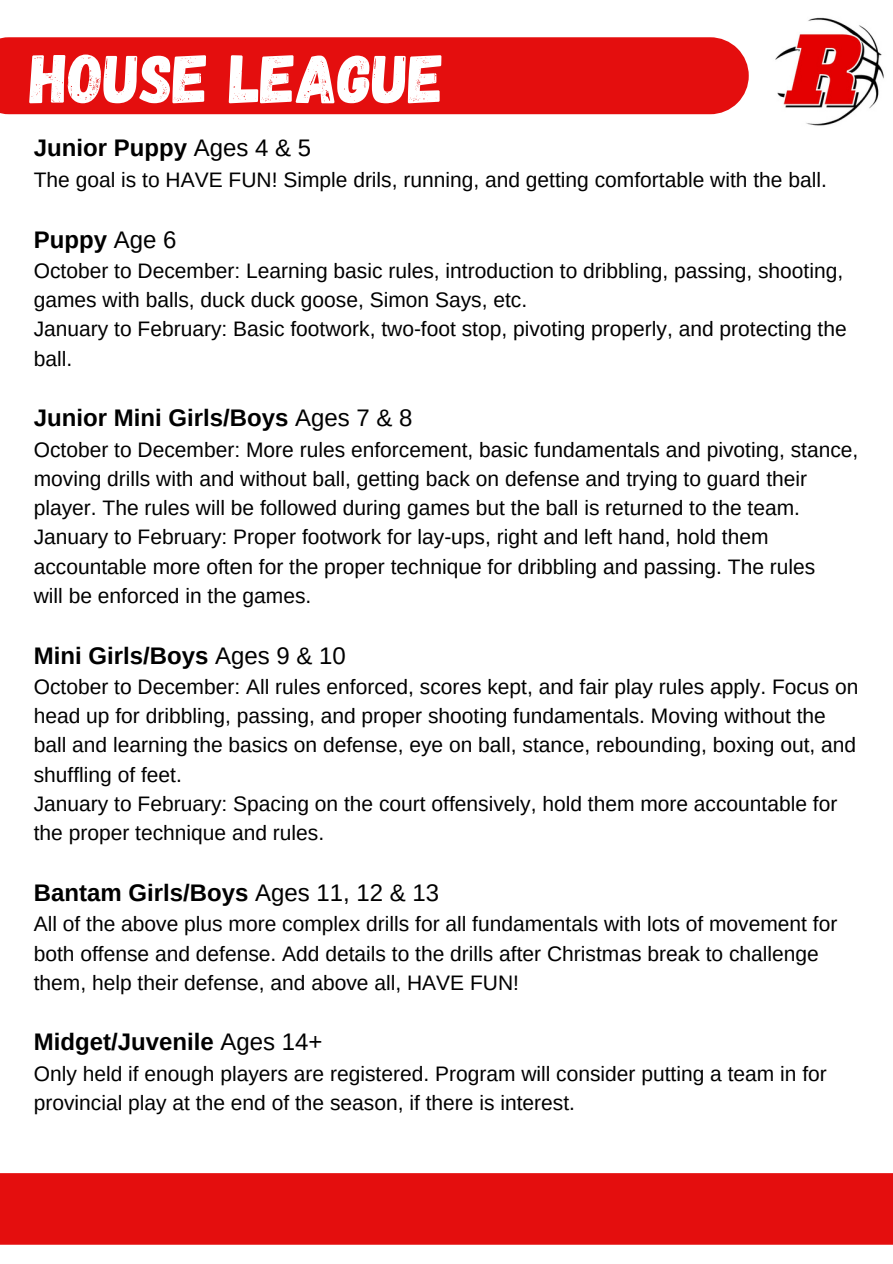
<style>
.page{position:relative;width:893px;height:1264px;background:#fff}
.page>*{position:absolute;margin:0;border:0;box-sizing:border-box;transform-origin:0 0}
.t1{font:69px "Gagalin";color:#fff}
.t2{font:700 24px "Arimo";color:#000}
.t3{font:21px/29.2px "Arimo";color:#000}
.s1{font-weight:400}
</style>
<div class="page">
<div style="left:0;top:37px;width:748px;height:77px;background:#e40e0e"></div>
<img style="left:775px;top:17px;width:109px;height:109px">
<div style="left:0;top:1173px;width:892px;height:71px;background:#e40e0e"></div>
<p class="t1" style="left:30px;top:34px;width:416px">HOUSE LEAGUE</p>
<p class="t2" style="left:34px;top:135px;width:279px">Junior Puppy <span class="s1">Ages 4 &amp; 5</span></p>
<p class="t3" style="left:34px;top:165px;width:794px">The goal is to HAVE FUN! Simple drils, running, and getting comfortable with the ball.</p>
<p class="t2" style="left:34px;top:226px;width:144px">Puppy <span class="s1">Age 6</span></p>
<p class="t3" style="left:34px;top:256px;width:810px">October to December: Learning basic rules, introduction to dribbling, passing, shooting,</p>
<p class="t3" style="left:34px;top:285px;width:495px">games with balls, duck duck goose, Simon Says, etc.</p>
<p class="t3" style="left:34px;top:314px;width:814px">January to February: Basic footwork, two-foot stop, pivoting properly, and protecting the</p>
<p class="t3" style="left:34px;top:344px;width:40px">ball.</p>
<p class="t2" style="left:34px;top:404px;width:380px">Junior Mini Girls/Boys <span class="s1">Ages 7 &amp; 8</span></p>
<p class="t3" style="left:34px;top:435px;width:826px">October to December: More rules enforcement, basic fundamentals and pivoting, stance,</p>
<p class="t3" style="left:34px;top:464px;width:774px">moving drills with and without ball, getting back on defense and trying to guard their</p>
<p class="t3" style="left:34px;top:493px;width:767px">player. The rules will be followed during games but the ball is returned to the team.</p>
<p class="t3" style="left:34px;top:522px;width:736px">January to February: Proper footwork for lay-ups, right and left hand, hold them</p>
<p class="t3" style="left:34px;top:551px;width:783px">accountable more often for the proper technique for dribbling and passing. The rules</p>
<p class="t3" style="left:34px;top:581px;width:279px">will be enforced in the games.</p>
<p class="t2" style="left:34px;top:642px;width:313px">Mini Girls/Boys <span class="s1">Ages 9 &amp; 10</span></p>
<p class="t3" style="left:34px;top:672px;width:826px">October to December: All rules enforced, scores kept, and fair play rules apply. Focus on</p>
<p class="t3" style="left:34px;top:701px;width:793px">head up for dribbling, passing, and proper shooting fundamentals. Moving without the</p>
<p class="t3" style="left:34px;top:730px;width:823px">ball and learning the basics on defense, eye on ball, stance, rebounding, boxing out, and</p>
<p class="t3" style="left:34px;top:759px;width:150px">shuffling of feet.</p>
<p class="t3" style="left:34px;top:789px;width:805px">January to February: Spacing on the court offensively, hold them more accountable for</p>
<p class="t3" style="left:34px;top:818px;width:292px">the proper technique and rules.</p>
<p class="t2" style="left:34px;top:879px;width:407px">Bantam Girls/Boys <span class="s1">Ages 11, 12 &amp; 13</span></p>
<p class="t3" style="left:34px;top:909px;width:805px">All of the above plus more complex drills for all fundamentals with lots of movement for</p>
<p class="t3" style="left:34px;top:938px;width:786px">both offense and defense. Add details to the drills after Christmas break to challenge</p>
<p class="t3" style="left:34px;top:967px;width:486px">them, help their defense, and above all, HAVE FUN!</p>
<p class="t2" style="left:34px;top:1028px;width:290px">Midget/Juvenile <span class="s1">Ages 14+</span></p>
<p class="t3" style="left:34px;top:1058px;width:794px">Only held if enough players are registered. Program will consider putting a team in for provincial play at the end of the season, if there is interest.</p>
</div>
